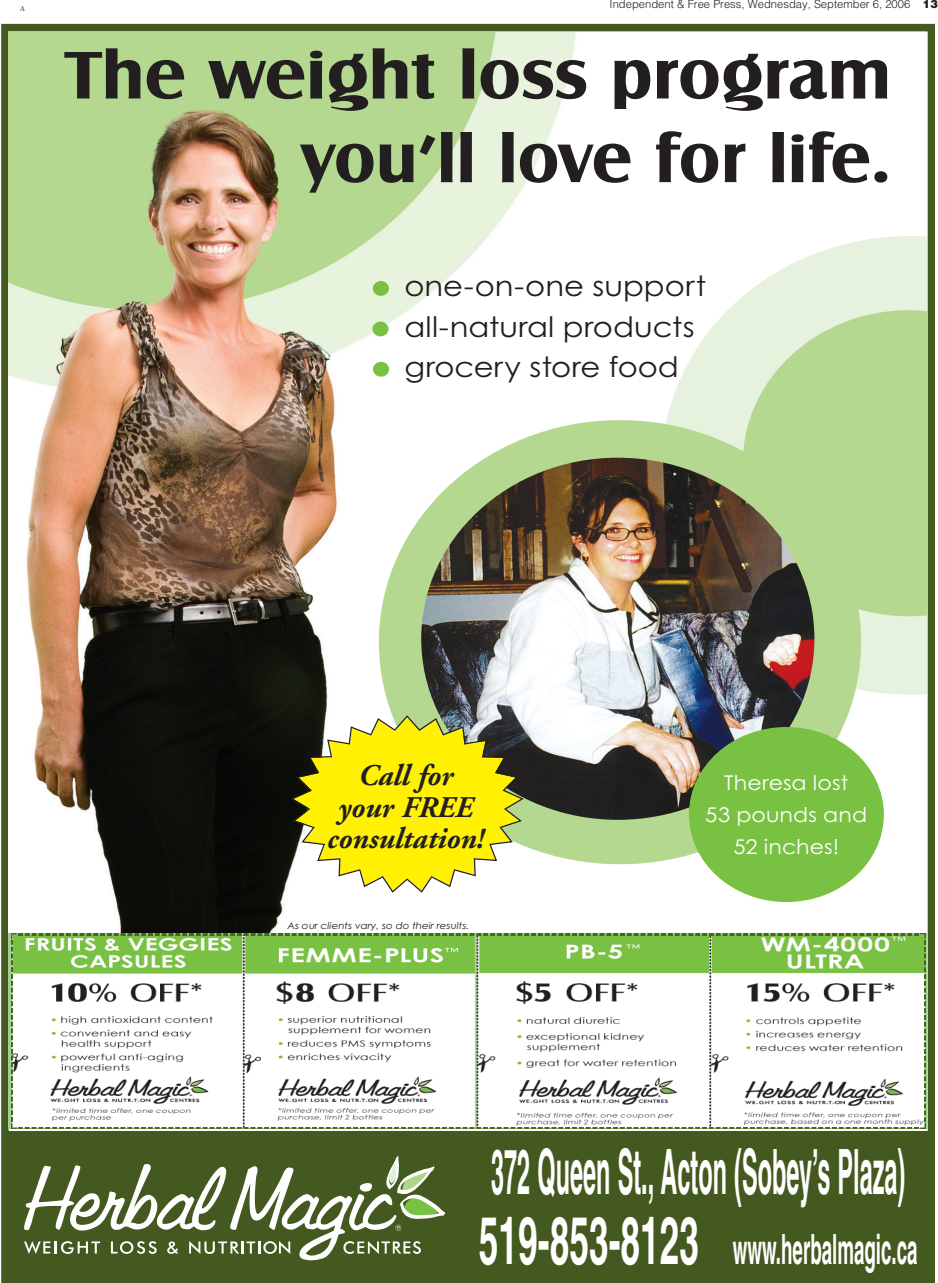
<style>
.page{position:relative;width:938px;height:1283px;background:#fff}
.page>*{position:absolute;margin:0;border:0;box-sizing:border-box;transform-origin:0 0}
.t1{font:700 69.62px/83.6px "Castle T";letter-spacing:-.005em;color:#231f20;text-align:right;scale:1.07 1}
.t2{font:700 62.62px "Helvetica";color:#fff;scale:.38 1}
.t3{font:700 41.75px "Helvetica";color:#fff;scale:.45 1}
.t4{font:italic 700 30px/31.2px "Adobe Garamond";color:#231f20;text-align:center}
.t5{font:28.25px/40.4px "Century Gothic";color:#231f20;scale:1.09 1}
.t6{font:20.38px/31.9px "Century Gothic";letter-spacing:.005em;color:#fff;text-align:center;scale:1.09 1}
.t7{font:300 11.25px "Helvetica";color:#231f20}
.t8{font:italic 9.5px "Century Gothic";color:#231f20;scale:1.09 1}
.t9{font:500 7.5px "Berkeley";color:#231f20}
.s1{font-weight:900}
.s2{font-size:66.38px}
</style>
<div class="page">
<div style="left:1px;top:24px;width:933px;height:1258px;border:7px solid #44591f"></div>
<div style="left:3px;top:1130px;width:931px;height:152px;background:#44591f"></div>
<svg style="left:24px;top:1156px;width:421px;height:104px"></svg>
<img style="left:9px;top:32px;width:917px;height:901px">
<img style="left:12px;top:935px;width:912px;height:192px">
<svg style="left:11px;top:934px;width:7px;height:5px"></svg>
<img style="left:18px;top:934px;width:902px;height:1px">
<svg style="left:920px;top:934px;width:5px;height:7px"></svg>
<img style="left:924px;top:941px;width:1px;height:182px">
<svg style="left:918px;top:1123px;width:7px;height:5px"></svg>
<img style="left:16px;top:1127px;width:902px;height:1px">
<svg style="left:11px;top:1121px;width:5px;height:7px"></svg>
<img style="left:11px;top:939px;width:1px;height:182px">
<svg style="left:290px;top:715px;width:233px;height:177px"></svg>
<p class="t9" style="left:20px;top:6px;width:6px">A</p>
<p class="t7" style="left:609px;top:0;width:330px">Independent &amp; Free Press, Wednesday, September 6, 2006 <span class="s1">13</span></p>
<h1 class="t1" style="left:65px;top:33px;width:773px">The weight loss program you’ll love for life.</h1>
<p class="t5" style="left:404px;top:269px;width:278px">one-on-one support all-natural products grocery store food</p>
<p class="t4" style="left:327px;top:763px;width:158px">Call for<br>your FREE consultation!</p>
<p class="t8" style="left:287px;top:920px;width:168px">As our clients vary, so do their results.</p>
<p class="t6" style="left:705px;top:768px;width:150px">Theresa lost<br>53 pounds and<br>52 inches!</p>
<h2 class="t2" style="left:491px;top:1148px;width:1091px">372 Queen St., Acton (Sobey’s Plaza)</h2>
<h3 class="t3" style="left:479px;top:1233px;width:976px"><span class="s2">519-853-8123</span> www.herbalmagic.ca</h3>
</div>
